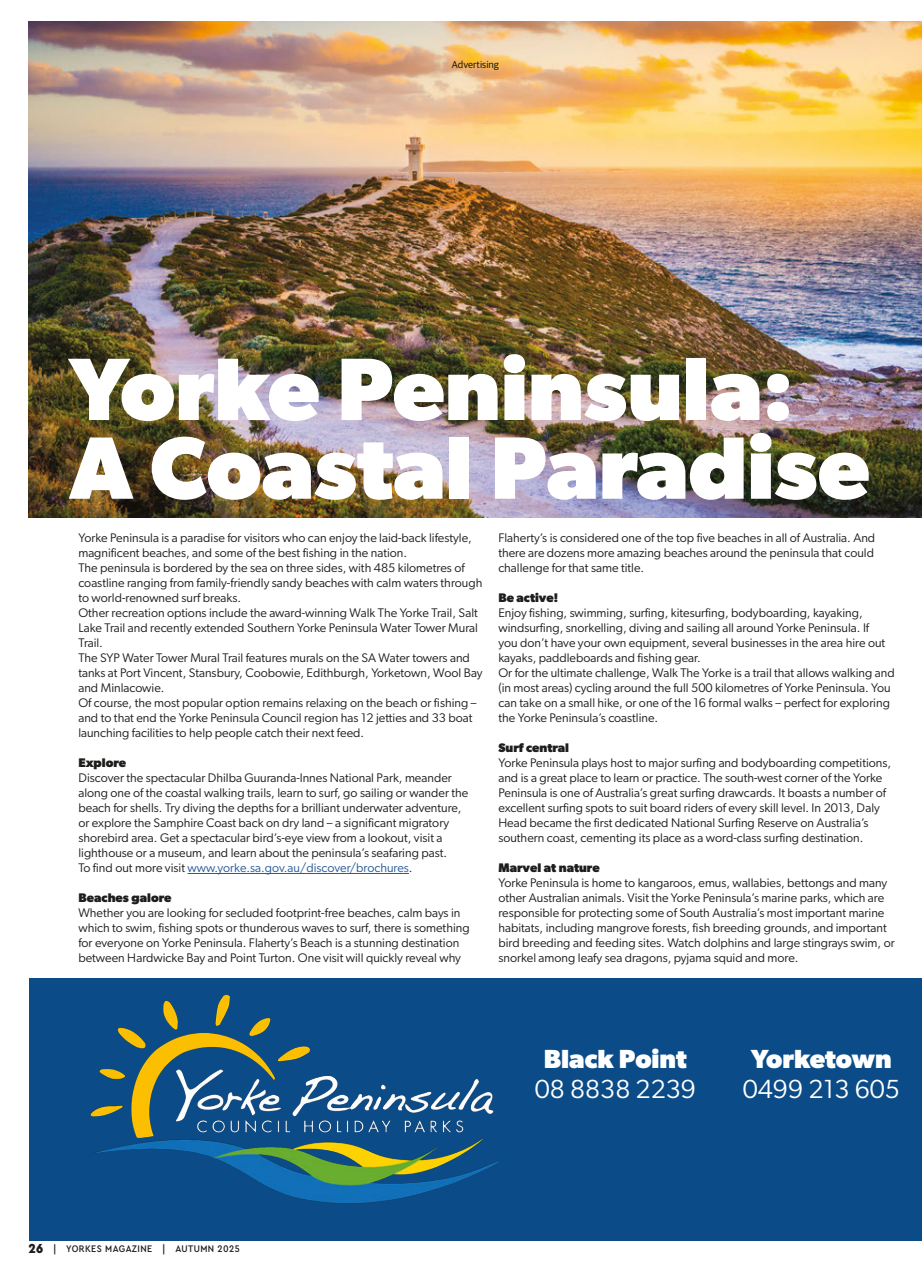
<style>
.page{position:relative;width:922px;height:1269px;background:#fff}
.page>*{position:absolute;margin:0;border:0;box-sizing:border-box;transform-origin:0 0}
.t1{font:700 88.75px/78.8px "Gibson";color:#fff}
.t2{font:26.25px "Gibson";color:#fff}
.t3{font:700 26.25px "Gibson";color:#fff}
.t4{font:12.5px/15px "Gibson";color:#1d1d1b}
.t5{font:700 12.5px "Gibson";color:#1d1d1b}
.t6{font:500 10px "Cera Compact Pro";letter-spacing:.04em;color:#1d1d1b}
.t7{font:10px "Guardian Sans";color:#1d1d1b}
.s1{color:#275b9b}
.s2{font-weight:900;font-size:13.75px}
.s3{font-size:11.25px}
</style>
<div class="page">
<hr style="left:187px;top:873px;width:222px;height:1px;background:#275b9b">
<img style="left:29px;top:21px;width:892px;height:497px">
<div style="left:30px;top:978px;width:891px;height:262px;background:#0b4b87"></div>
<img style="left:90px;top:994px;width:408px;height:209px">
<p class="t7" style="left:452px;top:58px;width:48px">Advertising</p>
<h1 class="t1" style="left:70px;top:348px;width:801px">Yorke Peninsula:<br>A Coastal Paradise</h1>
<p class="t4" style="left:78px;top:530px;width:405px">Yorke Peninsula is a paradise for visitors who can enjoy the laid-back lifestyle, magnificent beaches, and some of the best fishing in the nation.<br>The peninsula is bordered by the sea on three sides, with 485 kilometres of coastline ranging from family-friendly sandy beaches with calm waters through to world-renowned surf breaks.<br>Other recreation options include the award-winning Walk The Yorke Trail, Salt Lake Trail and recently extended Southern Yorke Peninsula Water Tower Mural Trail.<br>The SYP Water Tower Mural Trail features murals on the SA Water towers and tanks at Port Vincent, Stansbury, Coobowie, Edithburgh, Yorketown, Wool Bay and Minlacowie.<br>Of course, the most popular option remains relaxing on the beach or fishing – and to that end the Yorke Peninsula Council region has 12 jetties and 33 boat launching facilities to help people catch their next feed.</p>
<p class="t5" style="left:78px;top:755px;width:49px">Explore</p>
<p class="t4" style="left:78px;top:770px;width:391px">Discover the spectacular Dhilba Guuranda-Innes National Park, meander along one of the coastal walking trails, learn to surf, go sailing or wander the beach for shells. Try diving the depths for a brilliant underwater adventure, or explore the Samphire Coast back on dry land – a significant migratory shorebird area. Get a spectacular bird’s-eye view from a lookout, visit a lighthouse or a museum, and learn about the peninsula’s seafaring past.<br>To find out more visit <span class="s1">www.yorke.sa.gov.au/discover/brochures</span>.</p>
<p class="t5" style="left:78px;top:890px;width:95px">Beaches galore</p>
<p class="t4" style="left:78px;top:905px;width:392px">Whether you are looking for secluded footprint-free beaches, calm bays in which to swim, fishing spots or thunderous waves to surf, there is something for everyone on Yorke Peninsula. Flaherty’s Beach is a stunning destination between Hardwicke Bay and Point Turton. One visit will quickly reveal why</p>
<p class="t4" style="left:498px;top:530px;width:378px;text-align:justify">Flaherty’s is considered one of the top five beaches in all of Australia. And there are dozens more amazing beaches around the peninsula that could challenge for that same title.</p>
<p class="t5" style="left:498px;top:590px;width:61px">Be active!</p>
<p class="t4" style="left:498px;top:605px;width:398px">Enjoy fishing, swimming, surfing, kitesurfing, bodyboarding, kayaking, windsurfing, snorkelling, diving and sailing all around Yorke Peninsula. If<br>you don’t have your own equipment, several businesses in the area hire out kayaks, paddleboards and fishing gear.<br>Or for the ultimate challenge, Walk The Yorke is a trail that allows walking and (in most areas) cycling around the full 500 kilometres of Yorke Peninsula. You can take on a small hike, or one of the 16 formal walks – perfect for exploring the Yorke Peninsula’s coastline.</p>
<p class="t5" style="left:498px;top:740px;width:72px">Surf central</p>
<p class="t4" style="left:498px;top:755px;width:394px">Yorke Peninsula plays host to major surfing and bodyboarding competitions, and is a great place to learn or practice. The south-west corner of the Yorke Peninsula is one of Australia’s great surfing drawcards. It boasts a number of excellent surfing spots to suit board riders of every skill level. In 2013, Daly Head became the first dedicated National Surfing Reserve on Australia’s southern coast, cementing its place as a word-class surfing destination.</p>
<p class="t5" style="left:498px;top:860px;width:103px">Marvel at nature</p>
<p class="t4" style="left:498px;top:875px;width:397px">Yorke Peninsula is home to kangaroos, emus, wallabies, bettongs and many other Australian animals. Visit the Yorke Peninsula’s marine parks, which are responsible for protecting some of South Australia’s most important marine habitats, including mangrove forests, fish breeding grounds, and important bird breeding and feeding sites. Watch dolphins and large stingrays swim, or snorkel among leafy sea dragons, pyjama squid and more.</p>
<h2 class="t3" style="left:543px;top:1043px;width:144px">Black Point</h2>
<h2 class="t2" style="left:534px;top:1073px;width:162px">08 8838 2239</h2>
<h2 class="t3" style="left:751px;top:1043px;width:142px">Yorketown</h2>
<h2 class="t2" style="left:742px;top:1073px;width:158px">0499 213 605</h2>
<p class="t6" style="left:28px;top:1241px;width:213px"><span class="s2">26</span> <span class="s3">|</span> YORKES MAGAZINE <span class="s3">|</span> AUTUMN 2025</p>
</div>
